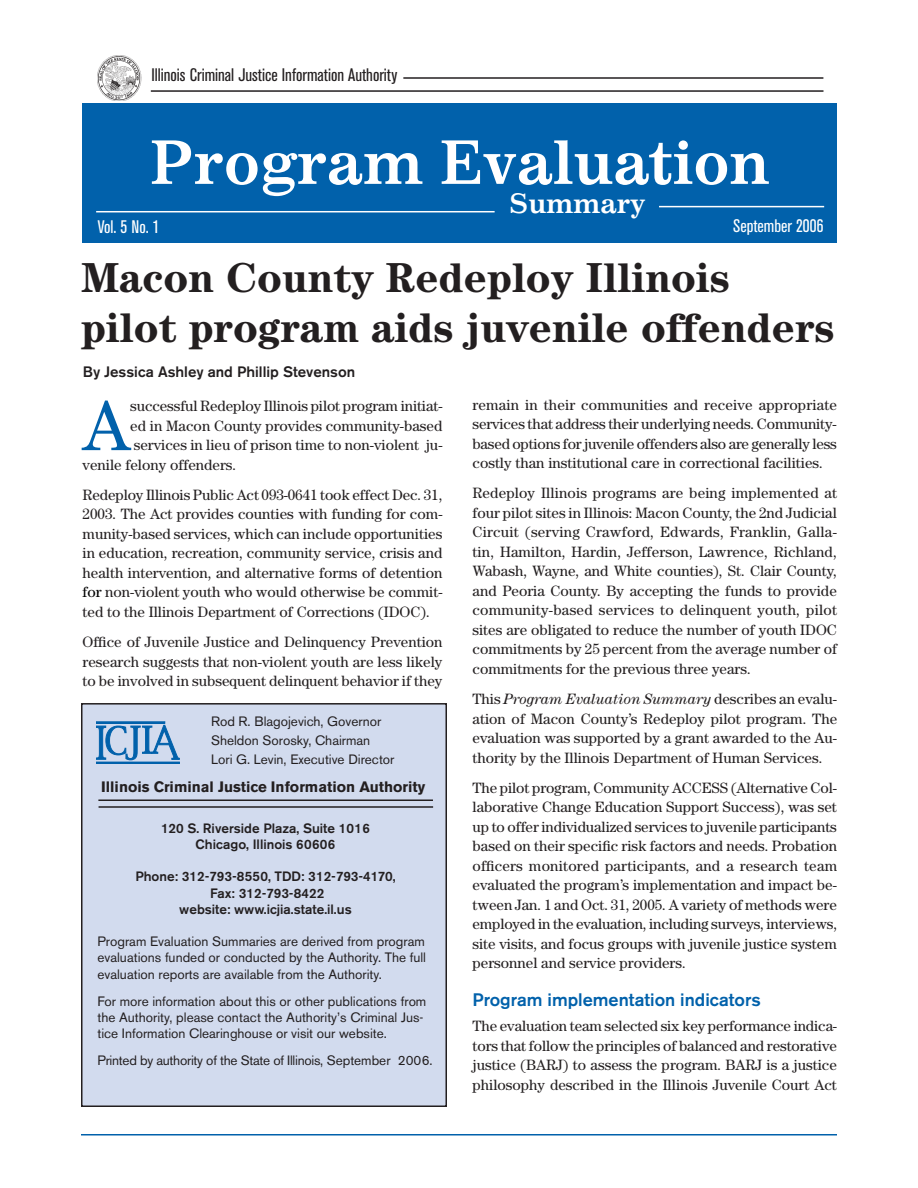
<style>
.page{position:relative;width:918px;height:1188px;background:#fff}
.page>*{position:absolute;margin:0;border:0;box-sizing:border-box;transform-origin:0 0}
.Body_text{font:71.7px "Century";color:#0161ab}
.t1{font:700 60px "Impressum";color:#fff}
.Headline{font:700 42px/50.4px "Century";color:#231f20}
.t2{font:700 27px "Impressum";color:#fff}
.t3{font:condensed 18px "Akzidenz Grotesk BE";color:#231f20}
.Subhead_1{font:500 18px "Akzidenz Grotesk BE";color:#0161ab}
.t4{font:condensed 18px "Akzidenz Grotesk BE";color:#fff}
.Body_text-2{font:15px/19.5px "Century";color:#231f20;text-align:justify}
.t5{font:700 15px "Akzidenz Grotesk BE";color:#231f20}
.subsubhead{font:500 15px "Akzidenz Grotesk BE";color:#231f20}
.t6{font:13.5px/16.2px "Akzidenz Grotesk BE";color:#231f20;text-align:justify}
.t7{font:500 13.5px "Akzidenz Grotesk BE";color:#231f20}
.t8{font:13.5px "Akzidenz Grotesk BE";letter-spacing:-.02em;color:#231f20}
.s1{color:#000}
.s2{font-style:italic}
</style>
<div class="page">
<hr style="left:81px;top:1134px;width:756px;height:2px;background:#0161ab">
<div style="left:83px;top:103px;width:754px;height:140px;background:#0161ab"></div>
<hr style="left:96px;top:211px;width:399px;height:1px;background:#fff">
<hr style="left:403px;top:77px;width:420px;height:2px;background:#231f20">
<hr style="left:151px;top:90px;width:673px;height:2px;background:#231f20">
<img style="left:98px;top:56px;width:43px;height:45px">
<hr style="left:659px;top:206px;width:165px;height:1px;background:#fff">
<div style="left:82px;top:704px;width:364px;height:402px;background:#d2dbee"></div>
<div style="left:81px;top:703px;width:366px;height:404px;border:2px solid #231f20"></div>
<svg style="left:96px;top:725px;width:84px;height:35px"></svg>
<div style="left:96px;top:762px;width:84px;height:2px;border:1px solid #0161ab"></div>
<div style="left:96px;top:722px;width:69px;height:2px;border:1px solid #0161ab"></div>
<hr style="left:98px;top:800px;width:335px;height:1px;background:#231f20">
<hr style="left:99px;top:806px;width:334px;height:2px;background:#231f20">
<p class="t3" style="left:151px;top:65px;width:248px">Illinois Criminal Justice Information Authority</p>
<p class="t1" style="left:150px;top:126px;width:621px">Program Evaluation</p>
<p class="t2" style="left:509px;top:187px;width:138px">Summary</p>
<p class="t4" style="left:98px;top:216px;width:63px">Vol. 5 No. 1</p>
<p class="t4" style="left:733px;top:216px;width:92px">September 2006</p>
<p class="Headline" style="left:81px;top:252px;width:755px">Macon County Redeploy Illinois pilot program aids juvenile offenders</p>
<p class="subsubhead" style="left:83px;top:362px;width:274px">By Jessica Ashley and Phillip Stevenson</p>
<p class="Body_text" style="left:83px;top:384px;width:49px">A</p>
<p class="Body_text-2" style="left:130px;top:396px;width:314px">successful Redeploy Illinois pilot program initiat-</p>
<p class="Body_text-2" style="left:130px;top:416px;width:314px">ed in Macon County provides community-based</p>
<p class="Body_text-2" style="left:134px;top:435px;width:310px">services in lieu of prison time to non-violent ju-</p>
<p class="Body_text-2" style="left:83px;top:455px;width:155px">venile felony offenders.</p>
<p class="Body_text-2" style="left:83px;top:485px;width:361px">Redeploy Illinois Public Act 093-0641 took effect Dec. 31, 2003. The Act provides counties with funding for com&shy;munity-based services, which can include opportunities in education, recreation, community service, crisis and health intervention, and alternative forms of detention <span class="s1">for</span> non-violent youth who would otherwise be commit&shy;ted to the Illinois Department of Corrections (IDOC).</p>
<p class="Body_text-2" style="left:83px;top:632px;width:362px">Office of Juvenile Justice and Delinquency Prevention research suggests that non-violent youth are less likely to be involved in subsequent delinquent behavior if they</p>
<p class="t6" style="left:211px;top:713px;width:172px">Rod R. Blagojevich, Governor</p>
<p class="t6" style="left:211px;top:732px;width:161px">Sheldon Sorosky, Chairman</p>
<p class="t6" style="left:211px;top:752px;width:185px">Lori G. Levin, Executive Director</p>
<p class="t5" style="left:101px;top:778px;width:326px">Illinois Criminal Justice Information Authority</p>
<p class="t7" style="left:161px;top:820px;width:210px">120 S. Riverside Plaza, Suite 1016</p>
<p class="t7" style="left:196px;top:836px;width:141px">Chicago, Illinois 60606</p>
<p class="t7" style="left:135px;top:868px;width:262px">Phone: 312-793-8550, TDD: 312-793-4170,</p>
<p class="t7" style="left:210px;top:885px;width:116px">Fax: 312-793-8422</p>
<p class="t7" style="left:179px;top:901px;width:174px">website: www.icjia.state.il.us</p>
<p class="t6" style="left:98px;top:933px;width:330px">Program Evaluation Summaries are derived from program evaluations funded or conducted by the Authority. The full evaluation reports are available from the Authority.</p>
<p class="t6" style="left:98px;top:993px;width:330px;text-align:left">For more information about this or other publications from the Authority, please contact the Authority’s Criminal Jus&shy;tice Information Clearinghouse or visit our website.</p>
<p class="t8" style="left:98px;top:1052px;width:337px">Printed by authority of the State of Illinois, September 2006.</p>
<p class="Body_text-2" style="left:472px;top:394px;width:366px">remain in their communities and receive appropriate services that address their underlying needs. Community&shy;based options for juvenile offenders also are generally less costly than institutional care in correctional facilities.</p>
<p class="Body_text-2" style="left:472px;top:483px;width:366px">Redeploy Illinois programs are being implemented at four pilot sites in Illinois: Macon County, the 2nd Judicial Circuit (serving Crawford, Edwards, Franklin, Galla&shy;tin, Hamilton, Hardin, Jefferson, Lawrence, Richland, Wabash, Wayne, and White counties), St. Clair County, and Peoria County. By accepting the funds to provide community-based services to delinquent youth, pilot sites are obligated to reduce the number of youth IDOC commitments by 25 percent from the average number of commitments for the previous three years.</p>
<p class="Body_text-2" style="left:472px;top:689px;width:366px">This <span class="s2">Program Evaluation Summary</span> describes an evalu&shy;ation of Macon County’s Redeploy pilot program. The evaluation was supported by a grant awarded to the Au&shy;thority by the Illinois Department of Human Services.</p>
<p class="Body_text-2" style="left:472px;top:778px;width:366px">The pilot program, Community ACCESS (Alternative Col&shy;laborative Change Education Support Success), was set up to offer individualized services to juvenile participants based on their specific risk factors and needs. Probation officers monitored participants, and a research team evaluated the program’s implementation and impact be&shy;tween Jan. 1 and Oct. 31, 2005. A variety of methods were employed in the evaluation, including surveys, interviews, site visits, and focus groups with juvenile justice system personnel and service providers.</p>
<p class="Subhead_1" style="left:472px;top:989px;width:290px">Program implementation indicators</p>
<p class="Body_text-2" style="left:472px;top:1016px;width:366px">The evaluation team selected six key performance indica&shy;tors that follow the principles of balanced and restorative justice (BARJ) to assess the program. BARJ is a justice philosophy described in the Illinois Juvenile Court Act</p>
</div>
